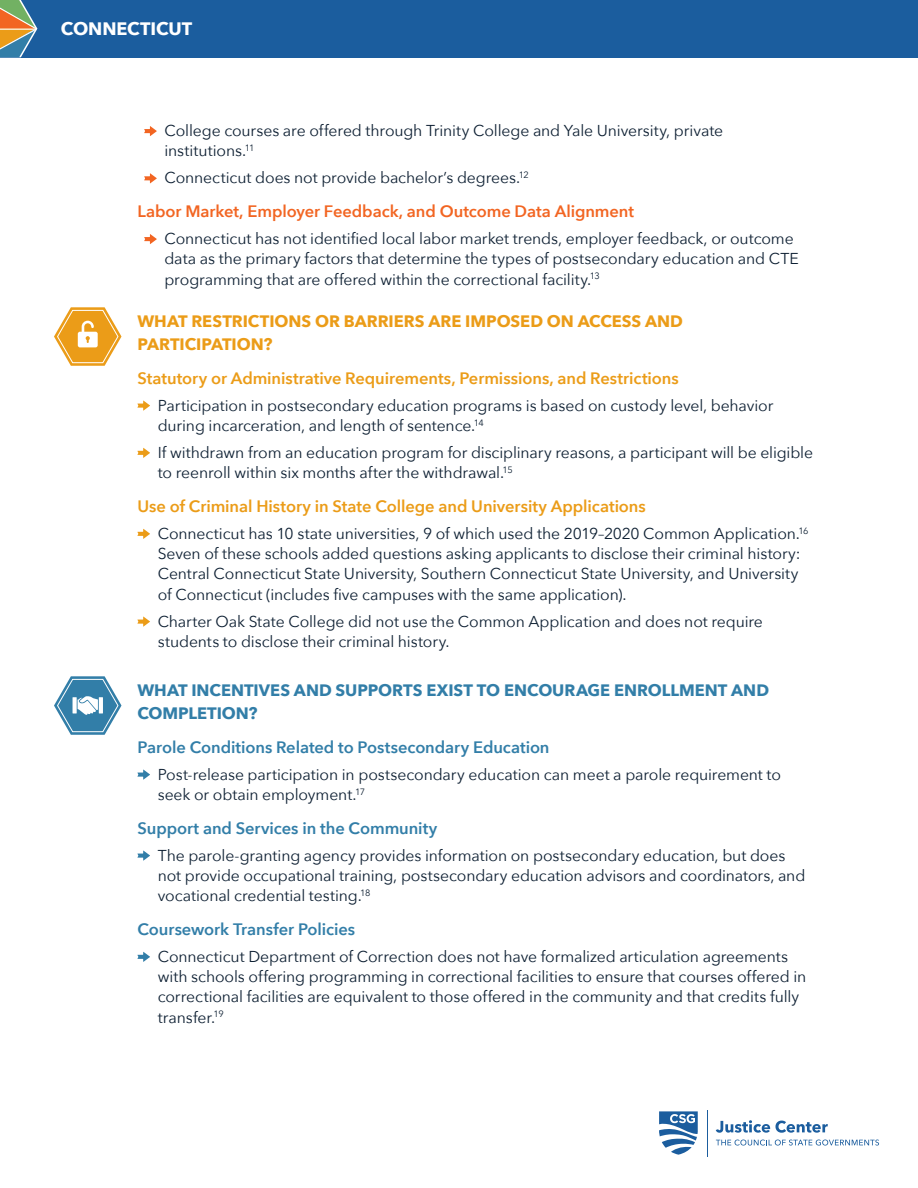
<style>
.page{position:relative;width:918px;height:1188px;background:#fff}
.page>*{position:absolute;margin:0;border:0;box-sizing:border-box;transform-origin:0 0}
.t1{font:700 18px "Avenir Next";letter-spacing:-.005em;color:#fff}
.t2{font:600 16.5px "Avenir Next";letter-spacing:-.005em;color:#eb9c18}
.t3{font:600 16.5px "Avenir Next";letter-spacing:-.005em;color:#327ea8}
.t4{font:700 16.5px/22.5px "Avenir Next";color:#327ea8}
.t5{font:700 16.5px/22.5px "Avenir Next";letter-spacing:-.005em;color:#eb9c18}
.t6{font:600 16.5px "Avenir Next";letter-spacing:-.005em;color:#f26522}
.t7{font:15.75px/20.2px "Avenir Next";letter-spacing:-.01em;color:#0d1f32}
</style>
<div class="page">
<div style="left:0;top:0;width:918px;height:57px;background:#1b5d9e"></div>
<svg style="left:0;top:0;width:38px;height:57px"></svg>
<svg style="left:54px;top:676px;width:68px;height:59px"></svg>
<hr style="left:99px;top:697px;width:4px;height:16px;background:#fff">
<svg style="left:73px;top:697px;width:4px;height:16px"></svg>
<svg style="left:144px;top:126px;width:13px;height:10px"></svg>
<svg style="left:144px;top:173px;width:13px;height:10px"></svg>
<svg style="left:144px;top:234px;width:13px;height:10px"></svg>
<svg style="left:137px;top:400px;width:13px;height:11px"></svg>
<svg style="left:137px;top:448px;width:13px;height:10px"></svg>
<svg style="left:137px;top:529px;width:13px;height:10px"></svg>
<svg style="left:137px;top:616px;width:13px;height:11px"></svg>
<svg style="left:137px;top:769px;width:13px;height:11px"></svg>
<svg style="left:137px;top:850px;width:13px;height:11px"></svg>
<svg style="left:137px;top:952px;width:13px;height:10px"></svg>
<svg style="left:54px;top:307px;width:68px;height:59px"></svg>
<svg style="left:716px;top:1120px;width:112px;height:13px"></svg>
<svg style="left:716px;top:1140px;width:163px;height:6px"></svg>
<svg style="left:659px;top:1111px;width:39px;height:44px"></svg>
<hr style="left:707px;top:1110px;width:1px;height:46px;background:#1b5d9e">
<p class="t1" style="left:61px;top:13px;width:133px">CONNECTICUT</p>
<p class="t7" style="left:164px;top:120px;width:560px">College courses are offered through Trinity College and Yale University, private institutions.<sup>11</sup></p>
<p class="t7" style="left:164px;top:167px;width:366px">Connecticut does not provide bachelor’s degrees.<sup>12</sup></p>
<p class="t6" style="left:137px;top:197px;width:498px">Labor Market, Employer Feedback, and Outcome Data Alignment</p>
<p class="t7" style="left:164px;top:228px;width:636px">Connecticut has not identified local labor market trends, employer feedback, or outcome data as the primary factors that determine the types of postsecondary education and CTE programming that are offered within the correctional facility.<sup>13</sup></p>
<p class="t5" style="left:137px;top:310px;width:547px">WHAT RESTRICTIONS OR BARRIERS ARE IMPOSED ON ACCESS AND<br>PARTICIPATION?</p>
<p class="t2" style="left:137px;top:364px;width:543px">Statutory or Administrative Requirements, Permissions, and Restrictions</p>
<p class="t7" style="left:158px;top:394px;width:617px">Participation in postsecondary education programs is based on custody level, behavior during incarceration, and length of sentence.<sup>14</sup></p>
<p class="t7" style="left:158px;top:442px;width:657px">If withdrawn from an education program for disciplinary reasons, a participant will be eligible to reenroll within six months after the withdrawal.<sup>15</sup></p>
<p class="t2" style="left:137px;top:492px;width:510px">Use of Criminal History in State College and University Applications</p>
<p class="t7" style="left:158px;top:523px;width:652px">Connecticut has 10 state universities, 9 of which used the 2019–2020 Common Application.<sup>16<br></sup>Seven of these schools added questions asking applicants to disclose their criminal history:<br>Central Connecticut State University, Southern Connecticut State University, and University of Connecticut (includes five campuses with the same application).</p>
<p class="t7" style="left:158px;top:610px;width:607px">Charter Oak State College did not use the Common Application and does not require students to disclose their criminal history.</p>
<p class="t4" style="left:137px;top:679px;width:633px">WHAT INCENTIVES AND SUPPORTS EXIST TO ENCOURAGE ENROLLMENT AND<br>COMPLETION?</p>
<p class="t3" style="left:137px;top:733px;width:414px">Parole Conditions Related to Postsecondary Education</p>
<p class="t7" style="left:158px;top:763px;width:625px">Post-release participation in postsecondary education can meet a parole requirement to seek or obtain employment.<sup>17</sup></p>
<p class="t3" style="left:137px;top:814px;width:301px">Support and Services in the Community</p>
<p class="t7" style="left:158px;top:844px;width:649px">The parole-granting agency provides information on postsecondary education, but does not provide occupational training, postsecondary education advisors and coordinators, and vocational credential testing.<sup>18</sup></p>
<p class="t3" style="left:137px;top:915px;width:219px">Coursework Transfer Policies</p>
<p class="t7" style="left:158px;top:946px;width:650px">Connecticut Department of Correction does not have formalized articulation agreements with schools offering programming in correctional facilities to ensure that courses offered in correctional facilities are equivalent to those offered in the community and that credits fully transfer.<sup>19</sup></p>
</div>
